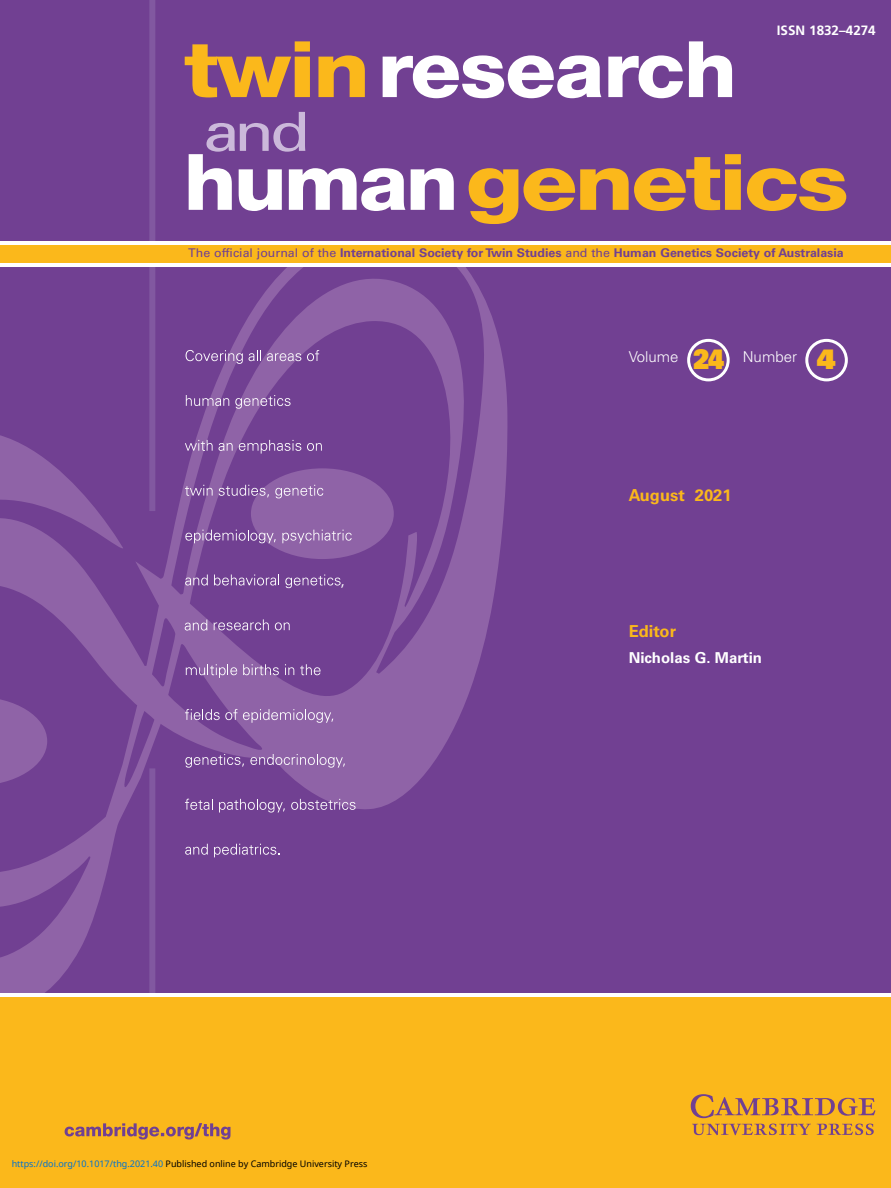
<style>
.page{position:relative;width:891px;height:1188px;background:#fff}
.page>*{position:absolute;margin:0;border:0;box-sizing:border-box;transform-origin:0 0}
.t1{font:27px "Univers LT Std X Black";color:#fbb81b;scale:.85 1}
.t2{font:27px "Univers LT Std X Black";color:#fbb81b}
.t3{font:700 16.5px "Univers LT Std";color:#fbb81b}
.t4{font:700 15px "Univers LT Std";color:#fff}
.t5{font:300 15px "Univers LT Std";color:#fff}
.t6{font:300 15px "Univers";color:#fff}
.t7{font:700 13.5px "Frutiger LT Std";letter-spacing:-.005em;color:#fff}
.t8{font:700 12px "Univers LT Std";color:#714092}
.t9{font:9px "Noto Sans";color:#000}
.s1{font-weight:400}
.s2{color:#0172cf}
</style>
<div class="page">
<div style="left:0;top:0;width:891px;height:998px;background:#714092"></div>
<svg style="left:0;top:267px;width:508px;height:727px"></svg>
<svg style="left:469px;top:154px;width:377px;height:70px"></svg>
<svg style="left:383px;top:41px;width:349px;height:57px"></svg>
<svg style="left:185px;top:41px;width:180px;height:56px"></svg>
<div style="left:149px;top:0;width:6px;height:511px;background:#8158a0"></div>
<div style="left:149px;top:768px;width:6px;height:226px;background:#8158a0"></div>
<svg style="left:189px;top:112px;width:265px;height:99px"></svg>
<div style="left:0;top:241px;width:891px;height:26px;background:#fff"></div>
<div style="left:0;top:245px;width:891px;height:17px;background:#fbb81b"></div>
<div style="left:0;top:994px;width:891px;height:194px;background:linear-gradient(to right,#fff,#fff)"></div>
<div style="left:0;top:998px;width:891px;height:190px;background:#fbb81b"></div>
<svg style="left:691px;top:1094px;width:184px;height:24px"></svg>
<svg style="left:692px;top:1124px;width:119px;height:11px"></svg>
<svg style="left:817px;top:1124px;width:57px;height:11px"></svg>
<div style="left:687px;top:339px;width:43px;height:42px;border:3px solid #fff;border-radius:50%"></div>
<div style="left:805px;top:339px;width:43px;height:42px;border:3px solid #fff;border-radius:50%"></div>
<svg style="left:65px;top:1123px;width:165px;height:17px"></svg>
<svg style="left:186px;top:350px;width:75px;height:14px"></svg>
<svg style="left:267px;top:353px;width:34px;height:8px"></svg>
<svg style="left:307px;top:350px;width:12px;height:11px"></svg>
<svg style="left:186px;top:395px;width:43px;height:11px"></svg>
<svg style="left:235px;top:395px;width:55px;height:14px"></svg>
<svg style="left:185px;top:440px;width:48px;height:11px"></svg>
<svg style="left:239px;top:440px;width:62px;height:14px"></svg>
<svg style="left:307px;top:443px;width:15px;height:8px"></svg>
<svg style="left:185px;top:485px;width:28px;height:11px"></svg>
<svg style="left:219px;top:485px;width:50px;height:12px"></svg>
<svg style="left:275px;top:485px;width:48px;height:13px"></svg>
<svg style="left:185px;top:530px;width:91px;height:13px"></svg>
<svg style="left:282px;top:530px;width:70px;height:13px"></svg>
<svg style="left:185px;top:575px;width:23px;height:11px"></svg>
<svg style="left:214px;top:575px;width:65px;height:11px"></svg>
<svg style="left:285px;top:575px;width:56px;height:13px"></svg>
<svg style="left:214px;top:619px;width:55px;height:11px"></svg>
<svg style="left:275px;top:622px;width:15px;height:8px"></svg>
<svg style="left:186px;top:664px;width:51px;height:14px"></svg>
<svg style="left:243px;top:664px;width:36px;height:11px"></svg>
<svg style="left:285px;top:664px;width:9px;height:11px"></svg>
<svg style="left:300px;top:664px;width:20px;height:11px"></svg>
<svg style="left:185px;top:709px;width:52px;height:11px"></svg>
<svg style="left:243px;top:709px;width:90px;height:14px"></svg>
<svg style="left:185px;top:754px;width:59px;height:14px"></svg>
<svg style="left:250px;top:754px;width:95px;height:14px"></svg>
<svg style="left:185px;top:799px;width:28px;height:11px"></svg>
<svg style="left:219px;top:799px;width:66px;height:14px"></svg>
<svg style="left:291px;top:799px;width:64px;height:11px"></svg>
<svg style="left:185px;top:844px;width:23px;height:11px"></svg>
<svg style="left:214px;top:844px;width:66px;height:13px"></svg>
<svg style="left:185px;top:620px;width:22px;height:11px"></svg>
<p class="t7" style="left:777px;top:23px;width:100px">ISSN 1832–4274</p>
<p class="t8" style="left:188px;top:246px;width:657px"><span class="s1">The official journal of the</span> International Society for Twin Studies <span class="s1">and the</span> Human Genetics Society of Australasia</p>
<h1 class="t1" style="left:693px;top:342px;width:38px">24</h1>
<h1 class="t2" style="left:817px;top:342px;width:21px">4</h1>
<p class="t5" style="left:629px;top:348px;width:51px">Volume</p>
<p class="t5" style="left:743px;top:348px;width:56px">Number</p>
<p class="t6" style="left:341px;top:572px;width:5px">,</p>
<p class="t9" style="left:12px;top:1157px;width:357px"><span class="s2">https://doi.org/10.1017/thg.2021.40</span> Published online by Cambridge University Press</p>
<h2 class="t3" style="left:629px;top:485px;width:104px">August 2021</h2>
<h2 class="t3" style="left:629px;top:621px;width:49px">Editor</h2>
<p class="t4" style="left:629px;top:649px;width:135px">Nicholas G. Martin</p>
</div>
